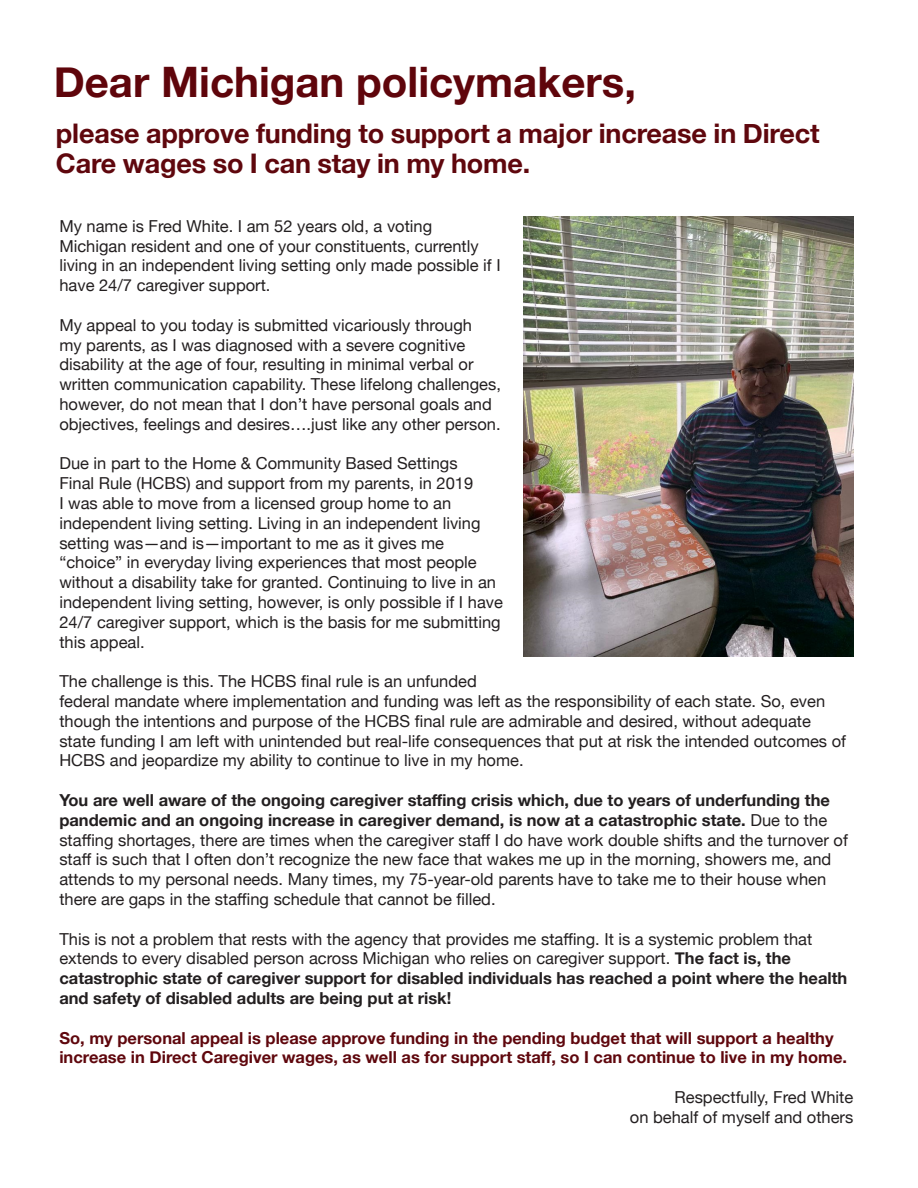
<style>
.page{position:relative;width:918px;height:1188px;background:#fff}
.page>*{position:absolute;margin:0;border:0;box-sizing:border-box;transform-origin:0 0}
.t1{font:700 42px "Helvetica Neue";color:#5f050b}
.t2{font:700 27px/30px "Helvetica Neue";letter-spacing:-.005em;color:#5f070d}
.t3{font:16.5px/19.8px "Helvetica Neue";color:#231f20}
.t4{font:700 16.5px/19.8px "Helvetica Neue";color:#5f070d}
.s1{font-weight:700}
</style>
<div class="page">
<img style="left:523px;top:216px;width:330px;height:440px">
<p class="t1" style="left:54px;top:49px;width:584px">Dear Michigan policymakers,</p>
<p class="t2" style="left:56px;top:119px;width:765px">please approve funding to support a major increase in Direct<br>Care wages so I can stay in my home.</p>
<p class="t3" style="left:59px;top:217px;width:443px">My name is Fred White. I am 52 years old, a voting Michigan resident and one of your constituents, currently living in an independent living setting only made possible if I have 24/7 caregiver support.</p>
<p class="t3" style="left:59px;top:316px;width:443px">My appeal to you today is submitted vicariously through<br>my parents, as I was diagnosed with a severe cognitive disability at the age of four, resulting in minimal verbal or written communication capability. These lifelong challenges, however, do not mean that I don’t have personal goals and objectives, feelings and desires….just like any other person.</p>
<p class="t3" style="left:59px;top:454px;width:445px">Due in part to the Home &amp; Community Based Settings<br>Final Rule (HCBS) and support from my parents, in 2019<br>I was able to move from a licensed group home to an independent living setting. Living in an independent living setting was—and is—important to me as it gives me “choice” in everyday living experiences that most people without a disability take for granted. Continuing to live in an independent living setting, however, is only possible if I have 24/7 caregiver support, which is the basis for me submitting this appeal.</p>
<p class="t3" style="left:59px;top:672px;width:788px">The challenge is this. The HCBS final rule is an unfunded<br>federal mandate where implementation and funding was left as the responsibility of each state. So, even though the intentions and purpose of the HCBS final rule are admirable and desired, without adequate state funding I am left with unintended but real-life consequences that put at risk the intended outcomes of HCBS and jeopardize my ability to continue to live in my home.</p>
<p class="t3" style="left:59px;top:791px;width:790px"><span class="s1">You are well aware of the ongoing caregiver staffing crisis which, due to years of underfunding the pandemic and an ongoing increase in caregiver demand, is now at a catastrophic state.</span> Due to the staffing shortages, there are times when the caregiver staff I do have work double shifts and the turnover of staff is such that I often don’t recognize the new face that wakes me up in the morning, showers me, and attends to my personal needs. Many times, my 75-year-old parents have to take me to their house when there are gaps in the staffing schedule that cannot be filled.</p>
<p class="t3" style="left:59px;top:930px;width:789px">This is not a problem that rests with the agency that provides me staffing. It is a systemic problem that extends to every disabled person across Michigan who relies on caregiver support. <span class="s1">The fact is, the catastrophic state of caregiver support for disabled individuals has reached a point where the health and safety of disabled adults are being put at risk!</span></p>
<p class="t4" style="left:59px;top:1028px;width:789px">So, my personal appeal is please approve funding in the pending budget that will support a healthy increase in Direct Caregiver wages, as well as for support staff, so I can continue to live in my home.</p>
<p class="t3" style="left:675px;top:1088px;width:180px">Respectfully, Fred White</p>
<p class="t3" style="left:630px;top:1108px;width:225px">on behalf of myself and others</p>
</div>
